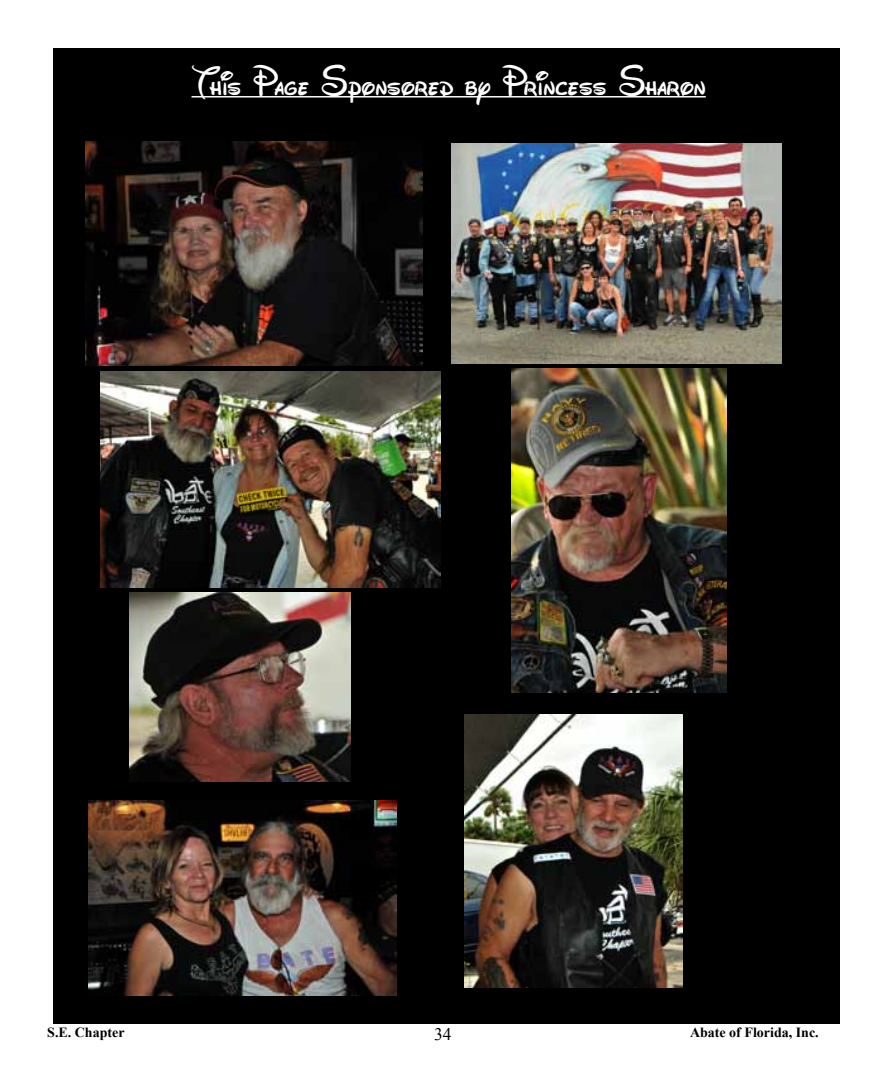
<style>
.page{position:relative;width:882px;height:1071px;background:#fff}
.page>*{position:absolute;margin:0;border:0;box-sizing:border-box;transform-origin:0 0}
.t1{font:42px "Walt Disney Script";color:#fff}
.t2{font:17.5px "Times New Roman";color:#000}
.t3{font:700 14px "Times New Roman";color:#000}
</style>
<div class="page">
<div style="left:53px;top:48px;width:786px;height:976px;background:#000"></div>
<hr style="left:192px;top:96px;width:514px;height:2px;background:#fff">
<img style="left:86px;top:142px;width:337px;height:224px">
<img style="left:451px;top:144px;width:330px;height:220px">
<img style="left:101px;top:372px;width:339px;height:215px">
<img style="left:512px;top:369px;width:215px;height:324px">
<img style="left:130px;top:592px;width:220px;height:189px">
<img style="left:88px;top:801px;width:309px;height:195px">
<img style="left:465px;top:715px;width:218px;height:272px">
<p class="t1" style="left:192px;top:54px;width:516px">This Page Sponsored by Princess Sharon</p>
<p class="t3" style="left:47px;top:1023px;width:79px">S.E. Chapter</p>
<p class="t2" style="left:434px;top:1022px;width:19px">34</p>
<p class="t3" style="left:690px;top:1023px;width:130px">Abate of Florida, Inc.</p>
</div>
